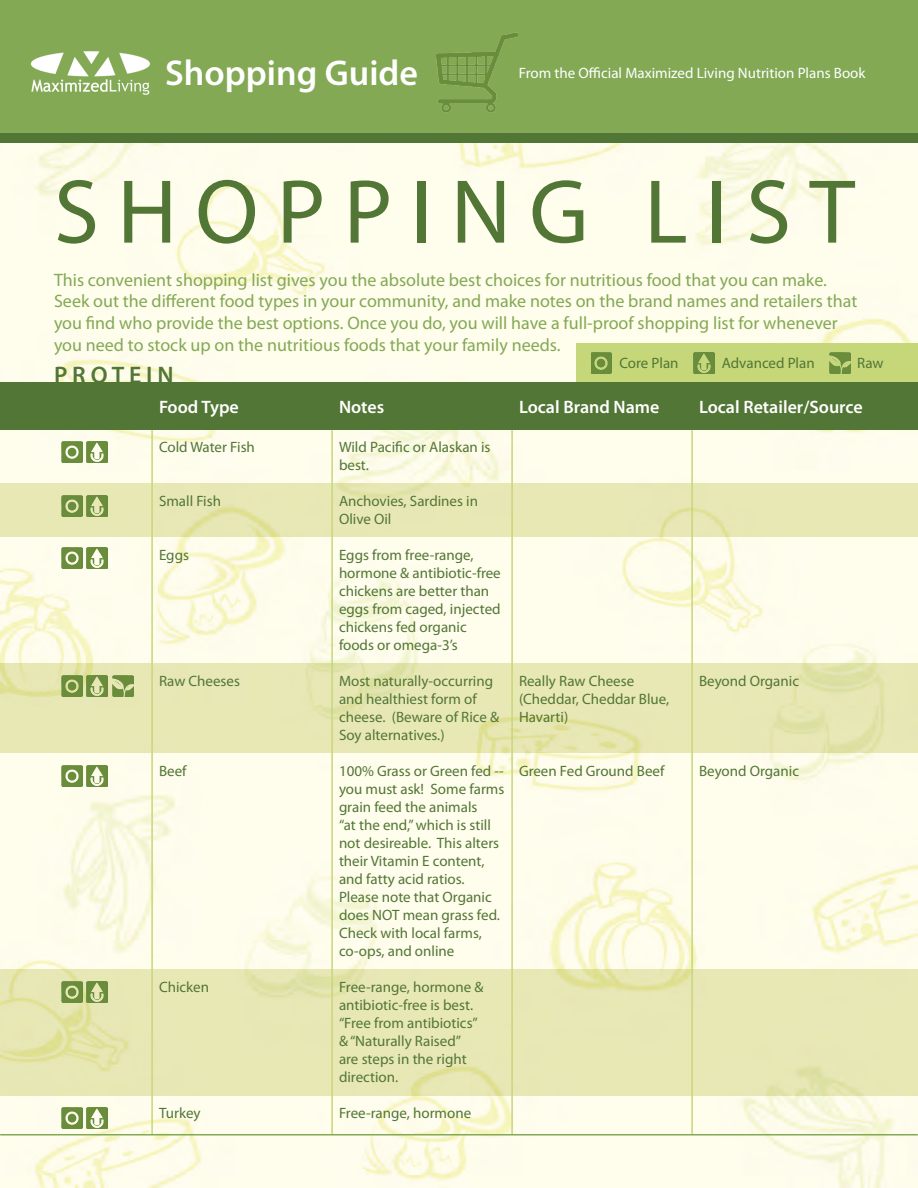
<style>
.page{position:relative;width:918px;height:1188px;background:#fff}
.page>*{position:absolute;margin:0;border:0;box-sizing:border-box;transform-origin:0 0}
.t1{font:91.5px "Myriad Pro";letter-spacing:.2em;color:#527635}
.t2{font:600 36px "Myriad Pro";color:#fff}
.t3{font:600 24px "Myriad Pro";letter-spacing:.2em;color:#527635}
.t4{font:18px/21.6px "Myriad Pro";color:#83a955}
.t5{font:600 18px "Myriad Pro";color:#fff}
.t6{font:15px/18px "Myriad Pro";color:#527635}
.t7{font:15px "Myriad Pro";color:#fff}
</style>
<div class="page">
<img style="left:0;top:0;width:918px;height:1188px">
<div style="left:576px;top:344px;width:342px;height:41px;background:#c6d77a"></div>
<div style="left:0;top:483px;width:918px;height:53px;background:#e8e8b5"></div>
<svg style="left:0;top:663px;width:918px;height:90px;background:#e6e6b2"></svg>
<svg style="left:0;top:969px;width:918px;height:126px;background:#e6e7b3"></svg>
<div style="left:1px;top:382px;width:917px;height:48px;background:#527635"></div>
<div style="left:1px;top:0;width:917px;height:134px;background:#83a955"></div>
<div style="left:1px;top:134px;width:917px;height:9px;background:#527635"></div>
<img style="left:30px;top:51px;width:121px;height:44px">
<img style="left:436px;top:32px;width:82px;height:81px">
<hr style="left:331px;top:430px;width:2px;height:704px;background:#c6d77a">
<hr style="left:151px;top:430px;width:2px;height:704px;background:#c6d77a">
<hr style="left:511px;top:430px;width:2px;height:704px;background:#c6d77a">
<hr style="left:691px;top:430px;width:2px;height:704px;background:#c6d77a">
<hr style="left:0;top:1134px;width:918px;height:2px;background:#83a955">
<img style="left:87px;top:441px;width:21px;height:21px">
<img style="left:87px;top:495px;width:21px;height:21px">
<img style="left:87px;top:548px;width:21px;height:21px">
<img style="left:87px;top:675px;width:21px;height:21px">
<img style="left:87px;top:765px;width:21px;height:21px">
<img style="left:87px;top:981px;width:21px;height:21px">
<img style="left:87px;top:1107px;width:21px;height:21px">
<img style="left:62px;top:441px;width:20px;height:21px">
<img style="left:62px;top:495px;width:20px;height:21px">
<img style="left:62px;top:548px;width:20px;height:21px">
<img style="left:62px;top:675px;width:20px;height:21px">
<img style="left:62px;top:765px;width:20px;height:21px">
<img style="left:62px;top:981px;width:20px;height:21px">
<img style="left:62px;top:1107px;width:20px;height:21px">
<img style="left:112px;top:675px;width:21px;height:21px">
<img style="left:591px;top:353px;width:21px;height:21px">
<img style="left:693px;top:353px;width:21px;height:21px">
<img style="left:829px;top:353px;width:21px;height:21px">
<h2 class="t2" style="left:165px;top:50px;width:254px">Shopping Guide</h2>
<p class="t7" style="left:519px;top:64px;width:348px">From the Official Maximized Living Nutrition Plans Book</p>
<h1 class="t1" style="left:54px;top:156px;width:802px">SHOPPING LIST</h1>
<p class="t4" style="left:54px;top:269px;width:805px">This convenient shopping list gives you the absolute best choices for nutritious food that you can make.<br>Seek out the different food types in your community, and make notes on the brand names and retailers that you find who provide the best options. Once you do, you will have a full-proof shopping list for whenever you need to stock up on the nutritious foods that your family needs.</p>
<h3 class="t3" style="left:54px;top:359px;width:121px">PROTEIN</h3>
<p class="t5" style="left:159px;top:395px;width:81px">Food Type</p>
<p class="t6" style="left:159px;top:438px;width:97px">Cold Water Fish</p>
<p class="t6" style="left:159px;top:492px;width:64px">Small Fish</p>
<p class="t6" style="left:159px;top:546px;width:31px">Eggs</p>
<p class="t6" style="left:159px;top:672px;width:83px">Raw Cheeses</p>
<p class="t6" style="left:159px;top:762px;width:29px">Beef</p>
<p class="t6" style="left:159px;top:978px;width:52px">Chicken</p>
<p class="t6" style="left:159px;top:1104px;width:43px">Turkey</p>
<p class="t5" style="left:339px;top:395px;width:47px">Notes</p>
<p class="t6" style="left:339px;top:438px;width:153px">Wild Pacific or Alaskan is best.</p>
<p class="t6" style="left:339px;top:492px;width:141px">Anchovies, Sardines in<br>Olive Oil</p>
<p class="t6" style="left:339px;top:546px;width:163px">Eggs from free-range, hormone &amp; antibiotic-free chickens are better than eggs from caged, injected chickens fed organic foods or omega-3’s</p>
<p class="t6" style="left:339px;top:672px;width:162px">Most naturally-occurring and healthiest form of cheese. (Beware of Rice &amp;<br>Soy alternatives.)</p>
<p class="t6" style="left:339px;top:762px;width:167px">100% Grass or Green fed -- you must ask! Some farms grain feed the animals<br>“at the end,” which is still not desireable. This alters their Vitamin E content, and fatty acid ratios.<br>Please note that Organic does NOT mean grass fed.<br>Check with local farms, co-ops, and online</p>
<p class="t6" style="left:339px;top:978px;width:146px">Free-range, hormone &amp; antibiotic-free is best. “Free from antibiotics” &amp; “Naturally Raised” are steps in the right direction.</p>
<p class="t6" style="left:339px;top:1104px;width:134px">Free-range, hormone</p>
<p class="t6" style="left:619px;top:354px;width:61px">Core Plan</p>
<p class="t6" style="left:722px;top:354px;width:94px">Advanced Plan</p>
<p class="t6" style="left:857px;top:354px;width:28px">Raw</p>
<p class="t5" style="left:519px;top:395px;width:142px">Local Brand Name</p>
<p class="t5" style="left:699px;top:395px;width:165px">Local Retailer/Source</p>
<p class="t6" style="left:519px;top:672px;width:152px">Really Raw Cheese (Cheddar, Cheddar Blue,<br>Havarti)</p>
<p class="t6" style="left:519px;top:762px;width:147px">Green Fed Ground Beef</p>
<p class="t6" style="left:699px;top:672px;width:102px">Beyond Organic</p>
<p class="t6" style="left:699px;top:762px;width:102px">Beyond Organic</p>
</div>
